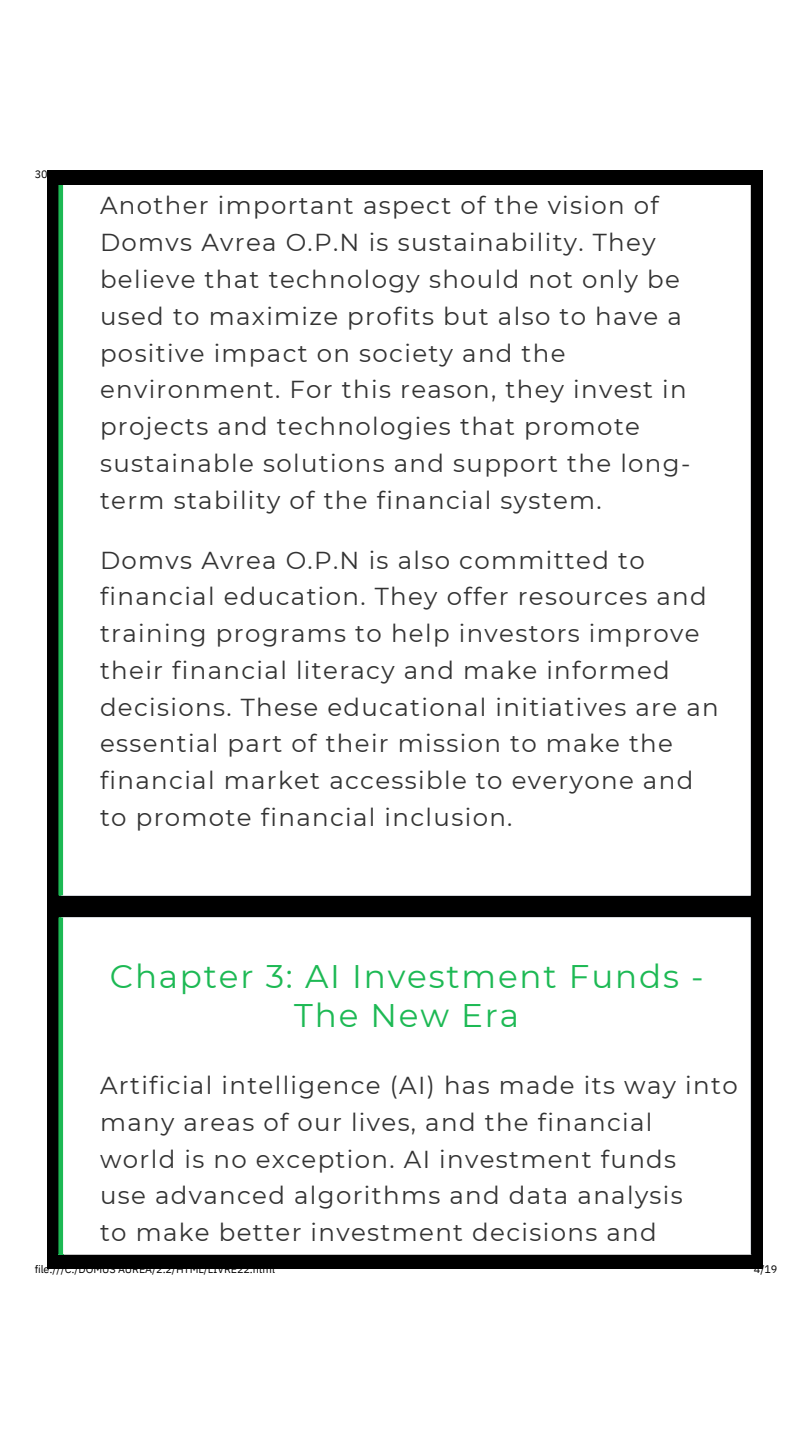
<style>
.page{position:relative;width:810px;height:1440px;background:#fff}
.page>*{position:absolute;margin:0;border:0;box-sizing:border-box;transform-origin:0 0}
.t1{font:32.7px/38.8px "Montserrat";letter-spacing:.055em;color:#1db954;text-align:center}
.t2{font:24.5px/36.7px "Montserrat";letter-spacing:.055em;color:#333}
.t3{font:10.9px "IBM Plex Sans";letter-spacing:-.01em;color:#000}
</style>
<div class="page">
<div style="left:47px;top:170px;width:715px;height:741px;background:#000"></div>
<div style="left:70px;top:185px;width:673px;height:702px;background:#fff"></div>
<div style="left:58px;top:887px;width:693px;height:9px;background:#fff"></div>
<div style="left:743px;top:185px;width:8px;height:711px;background:#fff"></div>
<svg style="left:58px;top:185px;width:12px;height:711px;background:#8bcea3"></svg>
<div style="left:47px;top:910px;width:715px;height:359px;background:#000"></div>
<div style="left:70px;top:926px;width:673px;height:328px;background:#fff"></div>
<div style="left:58px;top:917px;width:693px;height:9px;background:#fff"></div>
<div style="left:743px;top:917px;width:8px;height:337px;background:#fff"></div>
<svg style="left:58px;top:917px;width:12px;height:337px;background:#9edab3"></svg>
<h2 class="t2" style="left:100px;top:186px;width:592px">Another important aspect of the vision of Domvs Avrea O.P.N is sustainability. They believe that technology should not only be used to maximize profits but also to have a positive impact on society and the environment. For this reason, they invest in projects and technologies that promote sustainable solutions and support the long&shy;term stability of the financial system.</h2>
<p class="t2" style="left:100px;top:542px;width:620px">Domvs Avrea O.P.N is also committed to financial education. They offer resources and training programs to help investors improve their financial literacy and make informed decisions. These educational initiatives are an essential part of their mission to make the financial market accessible to everyone and to promote financial inclusion.</p>
<p class="t1" style="left:110px;top:957px;width:595px">Chapter 3: AI Investment Funds -<br>The New Era</p>
<p class="t2" style="left:100px;top:1067px;width:639px">Artificial intelligence (AI) has made its way into many areas of our lives, and the financial<br>world is no exception. AI investment funds<br>use advanced algorithms and data analysis<br>to make better investment decisions and</p>
<h1 class="t3" style="left:35px;top:1262px;width:242px">file:///C:/DOMUS AUREA/2.2/HTML/LIVRE22.html</h1>
<h2 class="t3" style="left:754px;top:1262px;width:25px">4/19</h2>
</div>
